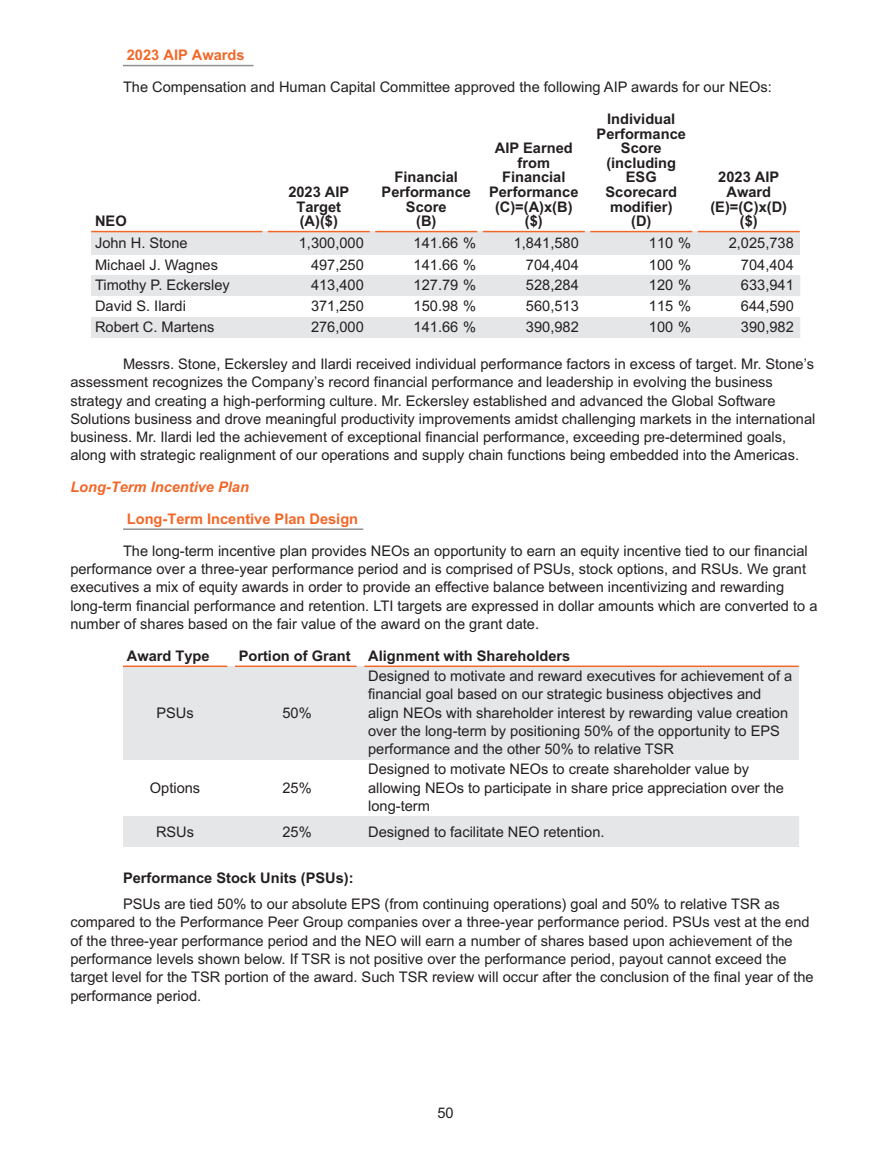
<style>
.page{position:relative;width:891px;height:1161px;background:#fff}
.page>*{position:absolute;margin:0;border:0;box-sizing:border-box;transform-origin:0 0}
.t1{font:14.7px/18.3px "Arial";color:#231f20}
.t2{font:700 14.7px/14.7px "Arial";color:#231f20;text-align:center}
.t3{font:700 14.7px "Arial";color:#f26728}
.t4{font:italic 700 14.7px "Arial";color:#f26728}
</style>
<div class="page">
<hr style="left:123px;top:65px;width:131px;height:1px;background:#8c8e91">
<div style="left:91px;top:232px;width:709px;height:23px;background:#e5e6e8"></div>
<div style="left:91px;top:275px;width:709px;height:21px;background:#e5e6e8"></div>
<div style="left:91px;top:317px;width:709px;height:21px;background:#e5e6e8"></div>
<hr style="left:91px;top:231px;width:171px;height:1px;background:#f26728">
<hr style="left:268px;top:231px;width:102px;height:1px;background:#f26728">
<hr style="left:375px;top:231px;width:102px;height:1px;background:#f26728">
<hr style="left:483px;top:231px;width:102px;height:1px;background:#f26728">
<hr style="left:590px;top:231px;width:102px;height:1px;background:#f26728">
<hr style="left:698px;top:231px;width:102px;height:1px;background:#f26728">
<hr style="left:123px;top:528px;width:240px;height:2px;background:#8c8e91">
<div style="left:123px;top:666px;width:676px;height:94px;background:#e5e6e8"></div>
<div style="left:123px;top:817px;width:676px;height:30px;background:#e5e6e8"></div>
<hr style="left:123px;top:666px;width:104px;height:1px;background:#f26728">
<hr style="left:235px;top:666px;width:122px;height:1px;background:#f26728">
<hr style="left:364px;top:666px;width:435px;height:1px;background:#f26728">
<p class="t3" style="left:127px;top:45px;width:119px">2023 AIP Awards</p>
<p class="t1" style="left:123px;top:78px;width:650px">The Compensation and Human Capital Committee approved the following AIP awards for our NEOs:</p>
<p class="t2" style="left:95px;top:214px;width:33px">NEO</p>
<p class="t2" style="left:288px;top:185px;width:62px">2023 AIP<br>Target (A)($)</p>
<p class="t2" style="left:382px;top:170px;width:91px">Financial<br>Performance<br>Score<br>(B)</p>
<p class="t2" style="left:489px;top:141px;width:91px">AIP Earned from<br>Financial<br>Performance (C)=(A)x(B) ($)</p>
<p class="t2" style="left:597px;top:112px;width:91px">Individual<br>Performance<br>Score (including<br>ESG<br>Scorecard modifier)<br>(D)</p>
<p class="t2" style="left:710px;top:170px;width:78px">2023 AIP<br>Award (E)=(C)x(D) ($)</p>
<p class="t1" style="left:95px;top:234px;width:94px">John H. Stone</p>
<p class="t1" style="left:299px;top:234px;width:67px">1,300,000</p>
<p class="t1" style="left:414px;top:234px;width:64px">141.66 %</p>
<p class="t1" style="left:514px;top:234px;width:67px">1,841,580</p>
<p class="t1" style="left:649px;top:234px;width:44px">110 %</p>
<p class="t1" style="left:729px;top:234px;width:67px">2,025,738</p>
<p class="t1" style="left:95px;top:255px;width:124px">Michael J. Wagnes</p>
<p class="t1" style="left:311px;top:255px;width:54px">497,250</p>
<p class="t1" style="left:414px;top:255px;width:64px">141.66 %</p>
<p class="t1" style="left:526px;top:255px;width:54px">704,404</p>
<p class="t1" style="left:649px;top:255px;width:44px">100 %</p>
<p class="t1" style="left:741px;top:255px;width:54px">704,404</p>
<p class="t1" style="left:95px;top:276px;width:136px">Timothy P. Eckersley</p>
<p class="t1" style="left:311px;top:276px;width:54px">413,400</p>
<p class="t1" style="left:414px;top:276px;width:64px">127.79 %</p>
<p class="t1" style="left:526px;top:276px;width:54px">528,284</p>
<p class="t1" style="left:649px;top:276px;width:44px">120 %</p>
<p class="t1" style="left:741px;top:276px;width:54px">633,941</p>
<p class="t1" style="left:95px;top:297px;width:92px">David S. Ilardi</p>
<p class="t1" style="left:311px;top:297px;width:54px">371,250</p>
<p class="t1" style="left:414px;top:297px;width:64px">150.98 %</p>
<p class="t1" style="left:526px;top:297px;width:54px">560,513</p>
<p class="t1" style="left:649px;top:297px;width:44px">115 %</p>
<p class="t1" style="left:741px;top:297px;width:54px">644,590</p>
<p class="t1" style="left:95px;top:318px;width:121px">Robert C. Martens</p>
<p class="t1" style="left:311px;top:318px;width:54px">276,000</p>
<p class="t1" style="left:414px;top:318px;width:64px">141.66 %</p>
<p class="t1" style="left:526px;top:318px;width:54px">390,982</p>
<p class="t1" style="left:649px;top:318px;width:44px">100 %</p>
<p class="t1" style="left:741px;top:318px;width:54px">390,982</p>
<p class="t1" style="left:70px;top:355px;width:747px;text-indent:53px">Messrs. Stone, Eckersley and Ilardi received individual performance factors in excess of target. Mr. Stone’s assessment recognizes the Company’s record financial performance and leadership in evolving the business strategy and creating a high-performing culture. Mr. Eckersley established and advanced the Global Software Solutions business and drove meaningful productivity improvements amidst challenging markets in the international business. Mr. Ilardi led the achievement of exceptional financial performance, exceeding pre-determined goals, along with strategic realignment of our operations and supply chain functions being embedded into the Americas.</p>
<p class="t4" style="left:70px;top:477px;width:180px">Long-Term Incentive Plan</p>
<p class="t3" style="left:127px;top:509px;width:233px">Long-Term Incentive Plan Design</p>
<p class="t1" style="left:70px;top:542px;width:749px;text-indent:53px">The long-term incentive plan provides NEOs an opportunity to earn an equity incentive tied to our financial performance over a three-year performance period and is comprised of PSUs, stock options, and RSUs. We grant executives a mix of equity awards in order to provide an effective balance between incentivizing and rewarding long-term financial performance and retention. LTI targets are expressed in dollar amounts which are converted to a number of shares based on the fair value of the award on the grant date.</p>
<p class="t2" style="left:127px;top:649px;width:84px">Award Type</p>
<p class="t2" style="left:239px;top:649px;width:333px">Portion of Grant Alignment with Shareholders</p>
<p class="t1" style="left:156px;top:703px;width:39px">PSUs</p>
<p class="t1" style="left:283px;top:703px;width:31px">50%</p>
<p class="t1" style="left:150px;top:779px;width:52px">Options</p>
<p class="t1" style="left:283px;top:779px;width:31px">25%</p>
<p class="t1" style="left:368px;top:667px;width:426px">Designed to motivate and reward executives for achievement of a financial goal based on our strategic business objectives and align NEOs with shareholder interest by rewarding value creation over the long-term by positioning 50% of the opportunity to EPS performance and the other 50% to relative TSR</p>
<p class="t1" style="left:368px;top:760px;width:417px">Designed to motivate NEOs to create shareholder value by allowing NEOs to participate in share price appreciation over the long-term</p>
<p class="t1" style="left:156px;top:822px;width:40px">RSUs</p>
<p class="t1" style="left:283px;top:822px;width:31px">25%</p>
<p class="t1" style="left:368px;top:822px;width:238px">Designed to facilitate NEO retention.</p>
<p class="t2" style="left:123px;top:871px;width:232px">Performance Stock Units (PSUs):</p>
<p class="t1" style="left:70px;top:895px;width:745px;text-indent:53px">PSUs are tied 50% to our absolute EPS (from continuing operations) goal and 50% to relative TSR as compared to the Performance Peer Group companies over a three-year performance period. PSUs vest at the end of the three-year performance period and the NEO will earn a number of shares based upon achievement of the performance levels shown below. If TSR is not positive over the performance period, payout cannot exceed the target level for the TSR portion of the award. Such TSR review will occur after the conclusion of the final year of the performance period.</p>
<p class="t1" style="left:437px;top:1104px;width:18px">50</p>
</div>
